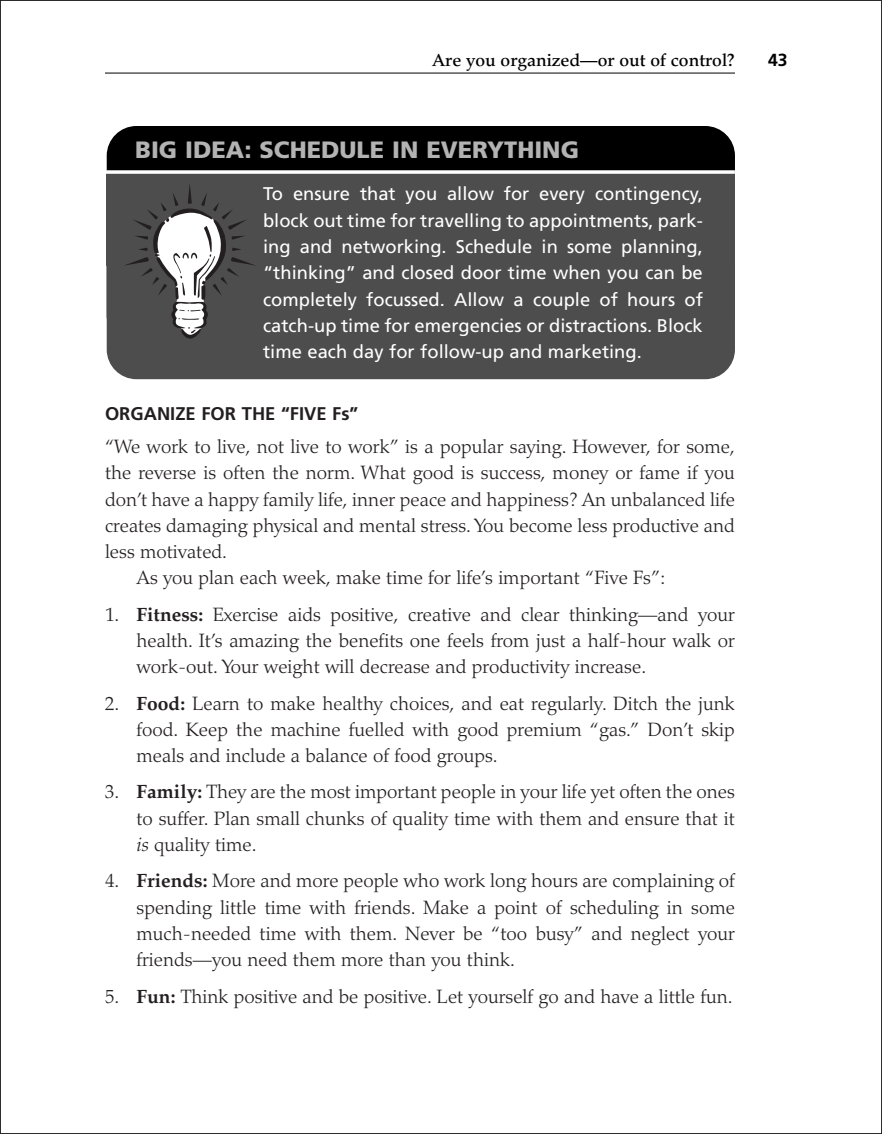
<style>
.page{position:relative;width:882px;height:1134px;background:#fff}
.page>*{position:absolute;margin:0;border:0;box-sizing:border-box;transform-origin:0 0}
.t1{font:900 23.62px "Frutiger";color:#b3b3b3}
.t2{font:300 19.25px/26.2px "Palatino";color:#231f20;text-align:justify}
.t3{font:18.38px/26.2px "Frutiger";color:#fff;text-align:justify}
.t4{font:700 18.38px "Frutiger";color:#231f20}
.t5{font:500 17.5px "Palatino";color:#000}
.t6{font:700 17.5px "Frutiger";color:#000}
.s1{font-weight:700}
.s2{font-style:italic}
</style>
<div class="page">
<hr style="left:105px;top:73px;width:630px;height:1px;background:#000">
<div style="left:107px;top:126px;width:628px;height:219px;background:#000;border-radius:30px"></div>
<div style="left:107px;top:172px;width:628px;height:207px;background:#4d4d4d;border-radius:30px"></div>
<div style="left:107px;top:173px;width:628px;height:93px;background:#4d4d4d"></div>
<svg style="left:106px;top:170px;width:629px;height:4px"></svg>
<svg style="left:125px;top:184px;width:130px;height:155px"></svg>
<p class="t5" style="left:432px;top:53px;width:304px">Are you organized—or out of control?</p>
<p class="t6" style="left:768px;top:52px;width:21px">43</p>
<p class="t1" style="left:135px;top:140px;width:445px">BIG IDEA: SCHEDULE IN EVERYTHING</p>
<p class="t3" style="left:263px;top:182px;width:441px">To ensure that you allow for every contingency, block out time for travelling to appointments, park&shy;ing and networking. Schedule in some planning, “thinking” and closed door time when you can be completely focussed. Allow a couple of hours of catch-up time for emergencies or distractions. Block time each day for follow-up and marketing.</p>
<p class="t4" style="left:105px;top:406px;width:255px">ORGANIZE FOR THE “FIVE Fs”</p>
<p class="t2" style="left:105px;top:436px;width:632px">“We work to live, not live to work” is a popular saying. However, for some,</p>
<p class="t2" style="left:105px;top:462px;width:631px">the reverse is often the norm. What good is success, money or fame if you</p>
<p class="t2" style="left:105px;top:488px;width:631px">don’t have a happy family life, inner peace and happiness? An unbalanced life</p>
<p class="t2" style="left:105px;top:514px;width:631px">creates damaging physical and mental stress. You become less productive and</p>
<p class="t2" style="left:105px;top:541px;width:124px">less motivated.</p>
<p class="t2" style="left:137px;top:567px;width:530px">As you plan each week, make time for life’s important “Five Fs”:</p>
<p class="t2" style="left:137px;top:603px;width:600px;text-indent:-32px">1. <span class="s1">Fitness:</span> Exercise aids positive, creative and clear thinking—and your health. It’s amazing the benefits one feels from just a half-hour walk or work-out. Your weight will decrease and productivity increase.</p>
<p class="t2" style="left:137px;top:692px;width:600px;text-indent:-32px">2. <span class="s1">Food:</span> Learn to make healthy choices, and eat regularly. Ditch the junk food. Keep the machine fuelled with good premium “gas.” Don’t skip meals and include a balance of food groups.</p>
<p class="t2" style="left:137px;top:781px;width:600px;text-indent:-32px">3. <span class="s1">Family:</span> They are the most important people in your life yet often the ones to suffer. Plan small chunks of quality time with them and ensure that it <span class="s2">is</span> quality time.</p>
<p class="t2" style="left:137px;top:870px;width:600px;text-indent:-32px">4. <span class="s1">Friends:</span> More and more people who work long hours are complaining of spending little time with friends. Make a point of scheduling in some much-needed time with them. Never be “too busy” and neglect your friends—you need them more than you think.</p>
<p class="t2" style="left:105px;top:985px;width:629px">5. <span class="s1">Fun:</span> Think positive and be positive. Let yourself go and have a little fun.</p>
</div>
